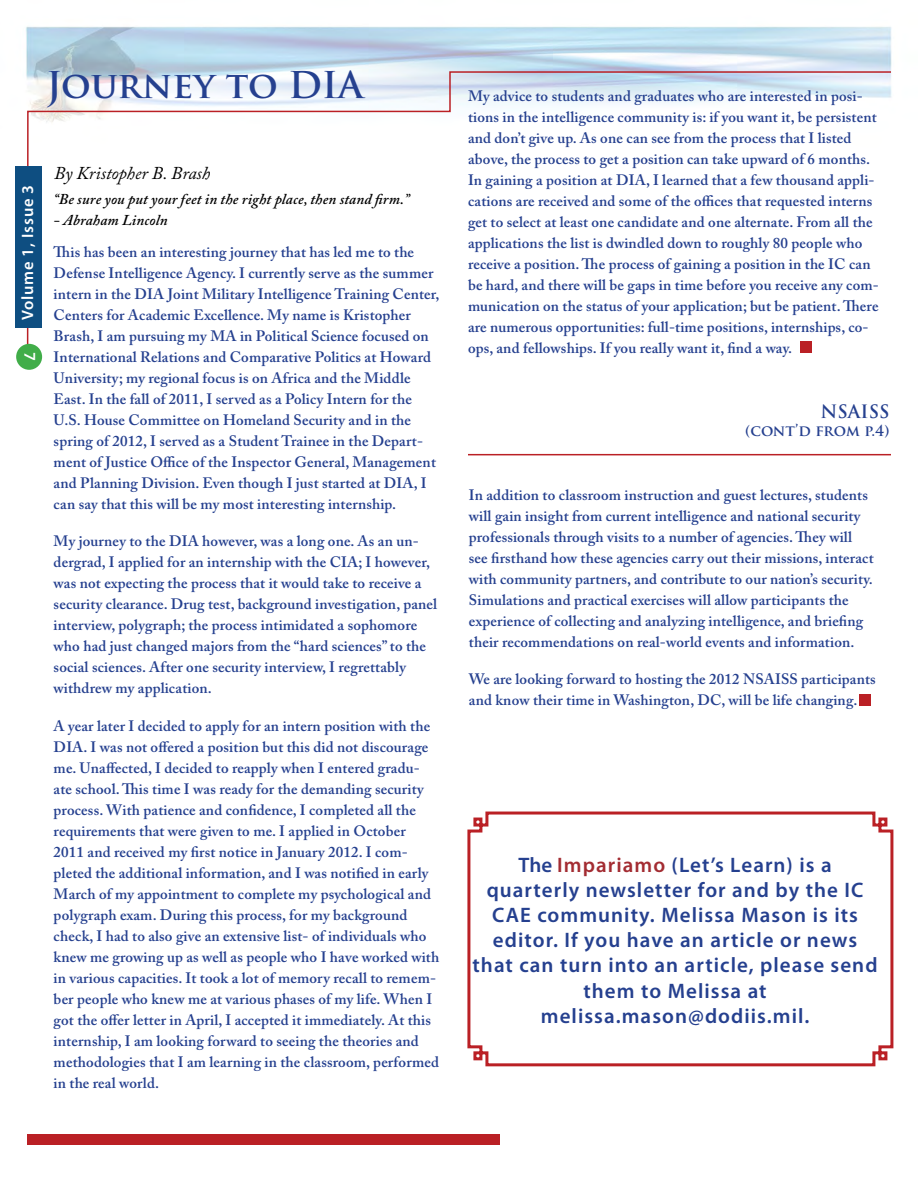
<style>
.page{position:relative;width:918px;height:1188px;background:#fff}
.page>*{position:absolute;margin:0;border:0;box-sizing:border-box;transform-origin:0 0}
.t1{font:700 36px "Trajan Pro";color:#25408f}
.t2{font:600 21px/25.2px "Myriad Pro";letter-spacing:.05em;color:#25408f;text-align:center}
.t3{font:italic 18px "Adobe Caslon Pro";color:#000}
.t4{font:700 18px "Trajan Pro";color:#25408f}
.t5{font:600 16.5px "Myriad Pro";letter-spacing:.05em;color:#fff}
.t6{font:600 15px/21px "Adobe Caslon Pro";letter-spacing:.01em;color:#25408f}
.t7{font:italic 600 15px "Adobe Caslon Pro";letter-spacing:.01em;color:#000}
.t8{font:700 15px "Trajan Pro";letter-spacing:-.005em;color:#25408f}
.s1{color:#a32c32}
</style>
<div class="page">
<img style="left:16px;top:26px;width:876px;height:680px">
<svg style="left:26px;top:71px;width:866px;height:287px"></svg>
<div style="left:15px;top:166px;width:27px;height:162px;background:#0e4e81"></div>
<div style="left:16px;top:344px;width:26px;height:26px;background:#41ad49;border-radius:50%"></div>
<div style="left:27px;top:1134px;width:473px;height:11px;background:#ba2025"></div>
<hr style="left:468px;top:454px;width:423px;height:1px;background:#ba2025">
<div style="left:800px;top:341px;width:12px;height:11px;background:#ba2025"></div>
<div style="left:860px;top:694px;width:11px;height:12px;background:#ba2025"></div>
<svg style="left:467px;top:811px;width:427px;height:256px"></svg>
<h1 class="t1" style="left:47px;top:63px;width:318px">Journey to DIA</h1>
<p class="t3" style="left:54px;top:162px;width:158px">By Kristopher B. Brash</p>
<p class="t5" style="left:17px;top:320px;width:137px;rotate:-90deg">Volume 1, Issue 3</p>
<p class="t7" style="left:54px;top:190px;width:357px">“Be sure you put your feet in the right place, then stand firm.”</p>
<p class="t7" style="left:54px;top:211px;width:116px">- Abraham Lincoln</p>
<p class="t6" style="left:54px;top:241px;width:387px">This has been an interesting journey that has led me to the Defense Intelligence Agency. I currently serve as the summer intern in the DIA Joint Military Intelligence Training Center, Centers for Academic Excellence. My name is Kristopher Brash, I am pursuing my MA in Political Science focused on International Relations and Comparative Politics at Howard University; my regional focus is on Africa and the Middle East. In the fall of 2011, I served as a Policy Intern for the U.S. House Committee on Homeland Security and in the spring of 2012, I served as a Student Trainee in the Depart&shy;ment of Justice Office of the Inspector General, Management and Planning Division. Even though I just started at DIA, I can say that this will be my most interesting internship.</p>
<p class="t6" style="left:54px;top:531px;width:385px">My journey to the DIA however, was a long one. As an un&shy;dergrad, I applied for an internship with the CIA; I however, was not expecting the process that it would take to receive a security clearance. Drug test, background investigation, panel interview, polygraph; the process intimidated a sophomore who had just changed majors from the “hard sciences” to the social sciences. After one security interview, I regrettably withdrew my application.</p>
<p class="t6" style="left:54px;top:715px;width:387px">A year later I decided to apply for an intern position with the DIA. I was not offered a position but this did not discourage me. Unaffected, I decided to reapply when I entered gradu&shy;ate school. This time I was ready for the demanding security process. With patience and confidence, I completed all the requirements that were given to me. I applied in October 2011 and received my first notice in January 2012. I com&shy;pleted the additional information, and I was notified in early March of my appointment to complete my psychological and polygraph exam. During this process, for my background check, I had to also give an extensive list- of individuals who knew me growing up as well as people who I have worked with in various capacities. It took a lot of memory recall to remem&shy;ber people who knew me at various phases of my life. When I got the offer letter in April, I accepted it immediately. At this internship, I am looking forward to seeing the theories and methodologies that I am learning in the classroom, performed in the real world.</p>
<p class="t5" style="left:41px;top:352px;width:10px;rotate:90deg">7</p>
<p class="t6" style="left:468px;top:85px;width:412px">My advice to students and graduates who are interested in posi&shy;tions in the intelligence community is: if you want it, be persistent and don’t give up. As one can see from the process that I listed above, the process to get a position can take upward of 6 months.<br>In gaining a position at DIA, I learned that a few thousand appli&shy;cations are received and some of the offices that requested interns get to select at least one candidate and one alternate. From all the applications the list is dwindled down to roughly 80 people who receive a position. The process of gaining a position in the IC can be hard, and there will be gaps in time before you receive any com&shy;munication on the status of your application; but be patient. There are numerous opportunities: full-time positions, internships, co&shy;ops, and fellowships. If you really want it, find a way.</p>
<p class="t4" style="left:820px;top:401px;width:71px">NSAISS</p>
<p class="t8" style="left:745px;top:422px;width:146px">(cont’d from p.4)</p>
<p class="t6" style="left:469px;top:484px;width:406px">In addition to classroom instruction and guest lectures, students will gain insight from current intelligence and national security professionals through visits to a number of agencies. They will see firsthand how these agencies carry out their missions, interact with community partners, and contribute to our nation’s security.<br>Simulations and practical exercises will allow participants the experience of collecting and analyzing intelligence, and briefing their recommendations on real-world events and information.</p>
<p class="t6" style="left:469px;top:668px;width:408px">We are looking forward to hosting the 2012 NSAISS participants and know their time in Washington, DC, will be life changing.</p>
<h2 class="t2" style="left:473px;top:851px;width:407px">The <span class="s1">Impariamo</span> (Let’s Learn) is a quarterly newsletter for and by the IC<br>CAE community. Melissa Mason is its editor. If you have an article or news that can turn into an article, please send them to Melissa at melissa.mason@dodiis.mil.</h2>
</div>
